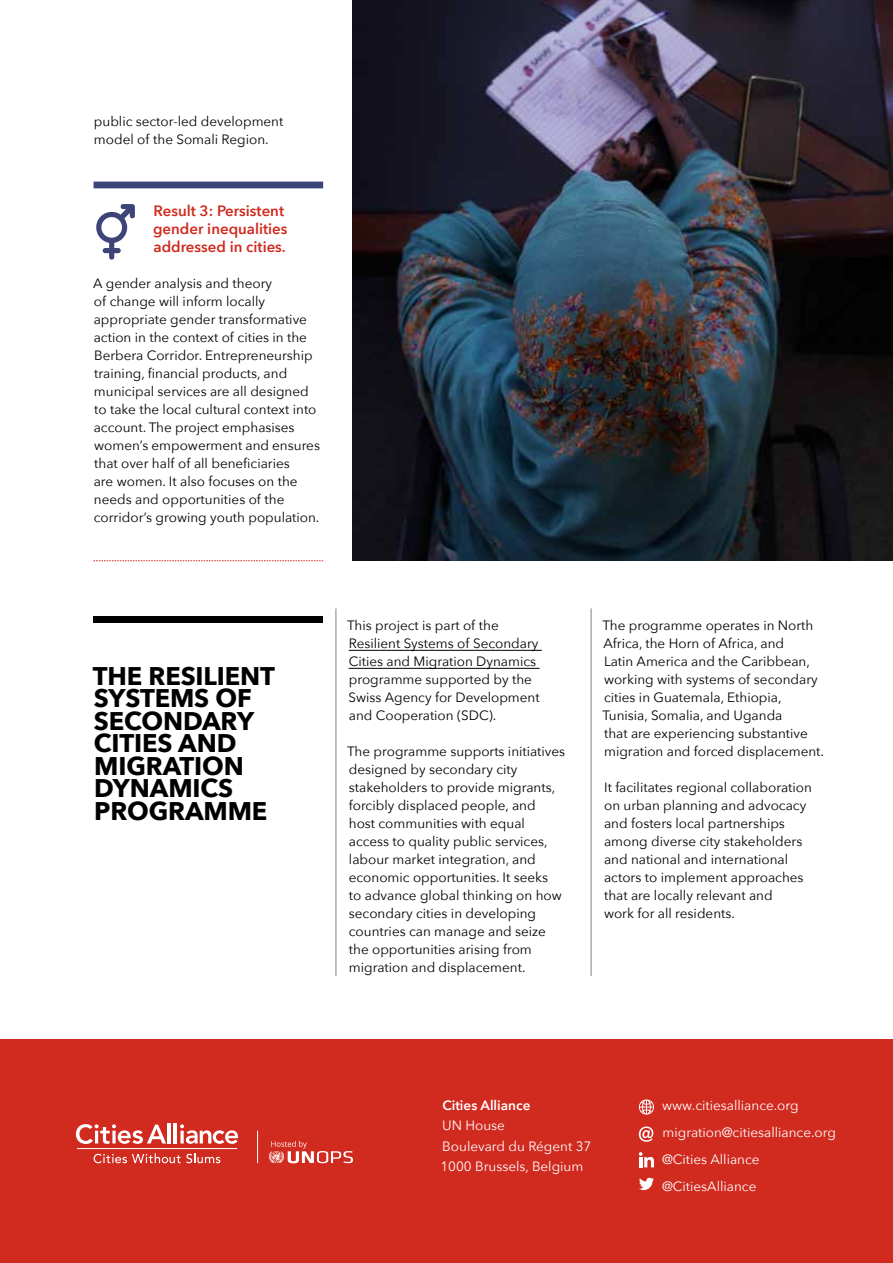
<style>
.page{position:relative;width:893px;height:1263px;background:#fff}
.page>*{position:absolute;margin:0;border:0;box-sizing:border-box;transform-origin:0 0}
.t1{font:700 25.5px/22.5px "Avenir Next";letter-spacing:-.005em;color:#000}
.t2{font:600 15px/18px "Avenir Next";color:#d12a1f}
.t3{font:13.5px/18px "Avenir Next";color:#000}
.t4{font:13.5px/27px "Avenir Next";color:#fff}
.t5{font:600 13.5px "Avenir Next";color:#fff}
</style>
<div class="page">
<img style="left:353px;top:0;width:540px;height:561px">
<div style="left:0;top:1040px;width:893px;height:223px;background:#d12a1f"></div>
<svg style="left:94px;top:1153px;width:126px;height:10px"></svg>
<svg style="left:76px;top:1124px;width:90px;height:20px"></svg>
<hr style="left:168px;top:1123px;width:3px;height:20px;background:#fff">
<hr style="left:174px;top:1123px;width:3px;height:20px;background:#fff">
<svg style="left:180px;top:1124px;width:58px;height:20px"></svg>
<hr style="left:77px;top:1148px;width:160px;height:1px;background:#fff">
<hr style="left:257px;top:1131px;width:1px;height:32px;background:#fff">
<svg style="left:268px;top:1141px;width:85px;height:22px"></svg>
<hr style="left:349px;top:650px;width:193px;height:1px;background:#000">
<hr style="left:349px;top:668px;width:191px;height:1px;background:#000">
<div style="left:94px;top:616px;width:229px;height:7px;background:#000"></div>
<div style="left:94px;top:182px;width:229px;height:6px;background:#3a437a"></div>
<svg style="left:94px;top:560px;width:229px;height:1px"></svg>
<svg style="left:639px;top:1152px;width:15px;height:15px"></svg>
<svg style="left:639px;top:1099px;width:15px;height:16px"></svg>
<svg style="left:639px;top:1178px;width:15px;height:12px"></svg>
<svg style="left:639px;top:1126px;width:14px;height:16px"></svg>
<svg style="left:96px;top:204px;width:39px;height:56px"></svg>
<hr style="left:336px;top:608px;width:1px;height:368px;background:#818181">
<hr style="left:591px;top:608px;width:1px;height:368px;background:#818181">
<p class="t3" style="left:94px;top:112px;width:191px">public sector-led development model of the Somali Region.</p>
<p class="t2" style="left:153px;top:201px;width:136px">Result 3: Persistent gender inequalities addressed in cities.</p>
<p class="t3" style="left:93px;top:274px;width:228px">A gender analysis and theory<br>of change will inform locally appropriate gender transformative action in the context of cities in the Berbera Corridor. Entrepreneurship training, financial products, and municipal services are all designed to take the local cultural context into account. The project emphasises women’s empowerment and ensures that over half of all beneficiaries<br>are women. It also focuses on the needs and opportunities of the corridor’s growing youth population.</p>
<h1 class="t1" style="left:93px;top:664px;width:184px">THE RESILIENT<br>SYSTEMS OF<br>SECONDARY<br>CITIES AND<br>MIGRATION<br>DYNAMICS<br>PROGRAMME</h1>
<p class="t3" style="left:347px;top:616px;width:194px">This project is part of the<br>Resilient Systems of Secondary<br>Cities and Migration Dynamics programme supported by the<br>Swiss Agency for Development and Cooperation (SDC).</p>
<p class="t3" style="left:347px;top:742px;width:220px">The programme supports initiatives designed by secondary city stakeholders to provide migrants, forcibly displaced people, and<br>host communities with equal access to quality public services, labour market integration, and economic opportunities. It seeks<br>to advance global thinking on how secondary cities in developing countries can manage and seize the opportunities arising from migration and displacement.</p>
<p class="t3" style="left:602px;top:616px;width:223px">The programme operates in North<br>Africa, the Horn of Africa, and<br>Latin America and the Caribbean, working with systems of secondary cities in Guatemala, Ethiopia,<br>Tunisia, Somalia, and Uganda<br>that are experiencing substantive migration and forced displacement.</p>
<p class="t3" style="left:604px;top:778px;width:209px">It facilitates regional collaboration on urban planning and advocacy and fosters local partnerships among diverse city stakeholders and national and international actors to implement approaches that are locally relevant and<br>work for all residents.</p>
<p class="t5" style="left:442px;top:1094px;width:90px">Cities Alliance</p>
<p class="t4" style="left:440px;top:1115px;width:152px;line-height:20.2px">UN House<br>Boulevard du Régent 37<br>1000 Brussels, Belgium</p>
<p class="t4" style="left:662px;top:1091px;width:175px">www.citiesalliance.org migration@citiesalliance.org @Cities Alliance @CitiesAlliance</p>
</div>
